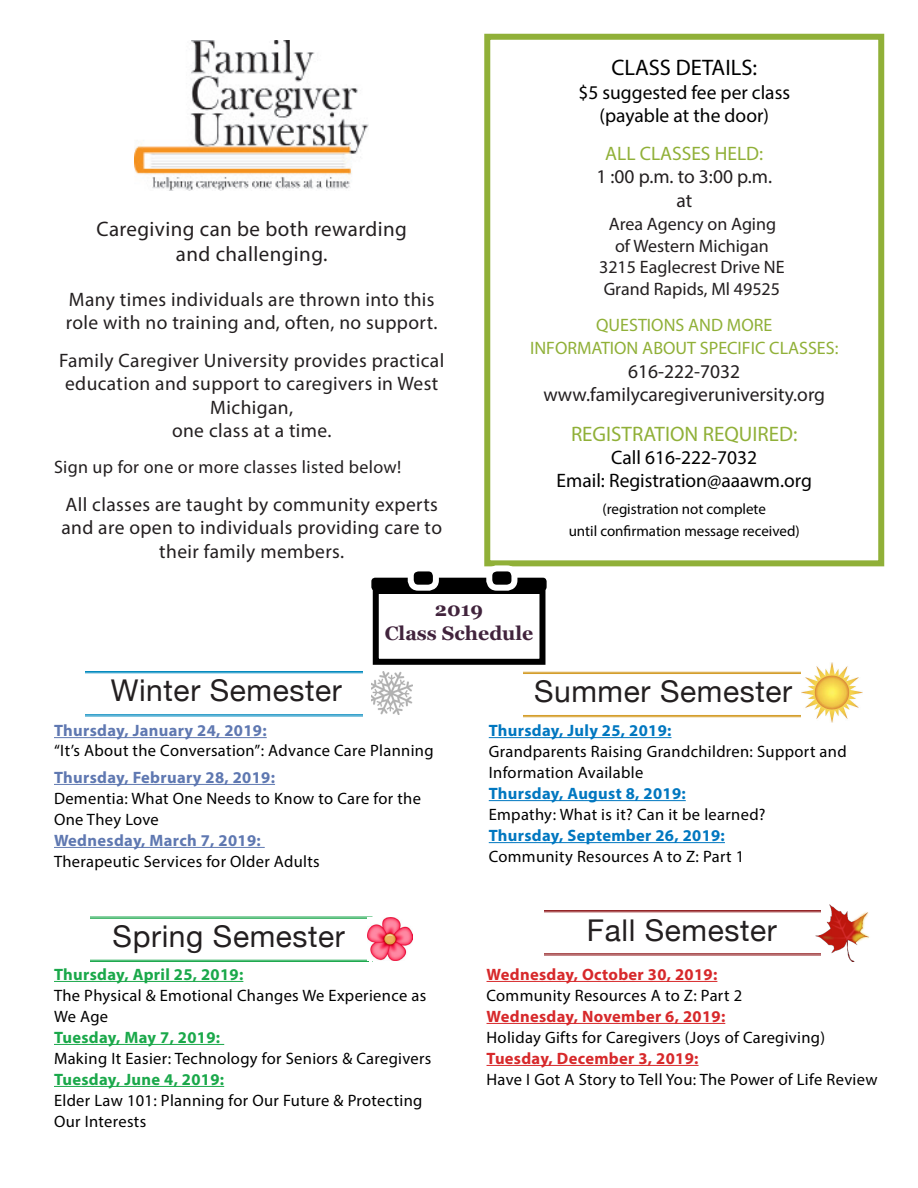
<style>
.page{position:relative;width:918px;height:1188px;background:#fff}
.page>*{position:absolute;margin:0;border:0;box-sizing:border-box;transform-origin:0 0}
.t1{font:30px "Helvetica Neue";letter-spacing:.02em;color:#231f20}
.t2{font:22.5px "Myriad Pro";color:#000}
.t3{font:21px "Myriad Pro";letter-spacing:.02em;color:#231f20}
.t4{font:21px "Myriad Pro";color:#90b038}
.t5{font:19.5px/23.4px "Myriad Pro";letter-spacing:.02em;color:#231f20;text-align:center}
.t6{font:19.5px/23.4px "Myriad Pro";color:#000;text-align:center}
.t7{font:19.5px "Myriad Pro";color:#231f20}
.t8{font:700 19.5px "Georgia";color:#41233c}
.t9{font:19.5px "Myriad Pro";color:#90b038}
.t10{font:18px/21.6px "Myriad Pro";color:#231f20}
.t11{font:18px "Myriad Pro";color:#90b038}
.t12{font:18px "Myriad Pro";letter-spacing:.02em;color:#231f20}
.t13{font:16.5px/21px "Myriad Pro";letter-spacing:.02em;color:#000}
.t14{font:700 16.5px "Myriad Pro";letter-spacing:.02em;color:#d7292b}
.t15{font:700 16.5px "Myriad Pro";letter-spacing:.02em;color:#5f78b1}
.t16{font:700 16.5px "Myriad Pro";letter-spacing:.02em;color:#0077c0}
.t17{font:700 16.5px "Myriad Pro";letter-spacing:.02em;color:#1aa84a}
.t18{font:15px/21.6px "Myriad Pro";color:#000;text-align:center}
</style>
<div class="page">
<img style="left:135px;top:40px;width:234px;height:151px">
<div style="left:484px;top:34px;width:400px;height:532px;border:6px solid #90b038"></div>
<div style="left:373px;top:588px;width:172px;height:77px;border:6px solid #000"></div>
<div style="left:372px;top:578px;width:174px;height:12px;background:#000;border-radius:3px"></div>
<div style="left:371px;top:578px;width:176px;height:13px;border:2px solid #000;border-radius:3px"></div>
<div style="left:489px;top:568px;width:25px;height:20px;background:#000;border-radius:8px"></div>
<div style="left:486px;top:565px;width:31px;height:26px;border:6px solid #fff;border-radius:8px"></div>
<div style="left:411px;top:568px;width:25px;height:20px;background:#000;border-radius:8px"></div>
<div style="left:408px;top:565px;width:31px;height:26px;border:6px solid #fff;border-radius:8px"></div>
<hr style="left:54px;top:737px;width:213px;height:1px;background:#5f78b1">
<hr style="left:54px;top:784px;width:221px;height:1px;background:#5f78b1">
<hr style="left:54px;top:847px;width:211px;height:1px;background:#5f78b1">
<hr style="left:489px;top:737px;width:182px;height:1px;background:#0077c0">
<hr style="left:489px;top:800px;width:197px;height:1px;background:#0077c0">
<hr style="left:489px;top:842px;width:236px;height:1px;background:#0077c0">
<hr style="left:54px;top:981px;width:189px;height:1px;background:#1aa84a">
<hr style="left:54px;top:1044px;width:170px;height:1px;background:#1aa84a">
<hr style="left:54px;top:1086px;width:170px;height:1px;background:#1aa84a">
<hr style="left:487px;top:981px;width:230px;height:1px;background:#d7292b">
<hr style="left:487px;top:1023px;width:238px;height:1px;background:#d7292b">
<hr style="left:487px;top:1065px;width:212px;height:1px;background:#d7292b">
<svg style="left:85px;top:671px;width:278px;height:45px"></svg>
<div style="left:84px;top:673px;width:284px;height:42px;border:1px solid #0089be"></div>
<img style="left:371px;top:671px;width:42px;height:43px">
<hr style="left:82px;top:671px;width:3px;height:47px;background:#fff">
<div style="left:363px;top:671px;width:8px;height:48px;background:#fff"></div>
<svg style="left:544px;top:910px;width:270px;height:45px"></svg>
<img style="left:814px;top:905px;width:56px;height:57px">
<svg style="left:523px;top:672px;width:278px;height:45px"></svg>
<div style="left:521px;top:673px;width:284px;height:43px;border:1px solid #d49d28"></div>
<div style="left:512px;top:671px;width:11px;height:48px;background:#fff"></div>
<img style="left:801px;top:662px;width:61px;height:61px">
<svg style="left:90px;top:917px;width:279px;height:45px"></svg>
<div style="left:87px;top:918px;width:284px;height:42px;border:1px solid #18a74a"></div>
<div style="left:81px;top:916px;width:9px;height:47px;background:#fff"></div>
<img style="left:367px;top:918px;width:45px;height:43px">
<p class="t3" style="left:97px;top:216px;width:312px">Caregiving can be both rewarding</p>
<p class="t3" style="left:176px;top:241px;width:153px">and challenging.</p>
<p class="t5" style="left:66px;top:287px;width:373px;text-align:left">Many times individuals are thrown into this role with no training and, often, no support.</p>
<p class="t5" style="left:59px;top:348px;width:387px">Family Caregiver University provides practical education and support to caregivers in West<br>Michigan,</p>
<p class="t5" style="left:172px;top:419px;width:161px">one class at a time.</p>
<p class="t12" style="left:54px;top:456px;width:349px">Sign up for one or more classes listed below!</p>
<p class="t5" style="left:61px;top:492px;width:382px">All classes are taught by community experts and are open to individuals providing care to their family members.</p>
<p class="t2" style="left:611px;top:54px;width:147px">CLASS DETAILS:</p>
<p class="t6" style="left:578px;top:80px;width:213px">$5 suggested fee per class (payable at the door)</p>
<p class="t9" style="left:605px;top:141px;width:160px">ALL CLASSES HELD:</p>
<p class="t5" style="left:596px;top:165px;width:177px">1 :00 p.m. to 3:00 p.m.</p>
<p class="t5" style="left:676px;top:188px;width:17px">at</p>
<p class="t10" style="left:609px;top:213px;width:169px">Area Agency on Aging</p>
<p class="t10" style="left:615px;top:234px;width:155px">of Western Michigan</p>
<p class="t10" style="left:599px;top:256px;width:187px">3215 Eaglecrest Drive NE<br>Grand Rapids, Ml 49525</p>
<p class="t11" style="left:596px;top:314px;width:178px">QUESTIONS AND MORE</p>
<p class="t11" style="left:530px;top:337px;width:310px">INFORMATION ABOUT SPECIFIC CLASSES:</p>
<p class="t7" style="left:628px;top:359px;width:114px">616-222-7032</p>
<p class="t7" style="left:543px;top:382px;width:283px">www.familycaregiveruniversity.org</p>
<p class="t4" style="left:571px;top:421px;width:228px">REGISTRATION REQUIRED:</p>
<p class="t6" style="left:611px;top:445px;width:147px">Call 616-222-7032</p>
<p class="t6" style="left:557px;top:469px;width:257px">Email: Registration@aaawm.org</p>
<p class="t18" style="left:569px;top:498px;width:233px">(registration not complete<br>until confirmation message received)</p>
<p class="t1" style="left:111px;top:669px;width:233px">Winter Semester</p>
<p class="t8" style="left:435px;top:595px;width:50px">2019</p>
<p class="t8" style="left:385px;top:618px;width:150px">Class Schedule</p>
<p class="t1" style="left:534px;top:670px;width:259px">Summer Semester</p>
<p class="t15" style="left:54px;top:720px;width:214px">Thursday, January 24, 2019:</p>
<p class="t13" style="left:54px;top:739px;width:381px">“It’s About the Conversation”: Advance Care Planning</p>
<p class="t15" style="left:54px;top:766px;width:223px">Thursday, February 28, 2019:</p>
<p class="t13" style="left:54px;top:787px;width:368px">Dementia: What One Needs to Know to Care for the<br>One They Love</p>
<p class="t15" style="left:54px;top:829px;width:208px">Wednesday, March 7, 2019:</p>
<p class="t13" style="left:54px;top:850px;width:267px">Therapeutic Services for Older Adults</p>
<p class="t1" style="left:113px;top:915px;width:234px">Spring Semester</p>
<p class="t17" style="left:54px;top:963px;width:191px">Thursday, April 25, 2019:</p>
<p class="t13" style="left:54px;top:984px;width:374px">The Physical &amp; Emotional Changes We Experience as<br>We Age</p>
<p class="t17" style="left:54px;top:1026px;width:168px">Tuesday, May 7, 2019:</p>
<p class="t13" style="left:54px;top:1047px;width:379px">Making It Easier: Technology for Seniors &amp; Caregivers</p>
<p class="t17" style="left:54px;top:1068px;width:172px">Tuesday, June 4, 2019:</p>
<p class="t13" style="left:54px;top:1089px;width:370px">Elder Law 101: Planning for Our Future &amp; Protecting<br>Our Interests</p>
<p class="t16" style="left:489px;top:720px;width:184px">Thursday, July 25, 2019:</p>
<p class="t13" style="left:489px;top:741px;width:359px">Grandparents Raising Grandchildren: Support and<br>Information Available</p>
<p class="t16" style="left:489px;top:783px;width:199px">Thursday, August 8, 2019:</p>
<p class="t13" style="left:489px;top:804px;width:278px">Empathy: What is it? Can it be learned?</p>
<p class="t16" style="left:489px;top:825px;width:238px">Thursday, September 26, 2019:</p>
<p class="t13" style="left:489px;top:846px;width:257px">Community Resources A to Z: Part 1</p>
<p class="t1" style="left:587px;top:908px;width:191px">Fall Semester</p>
<p class="t14" style="left:487px;top:963px;width:232px">Wednesday, October 30, 2019:</p>
<p class="t13" style="left:487px;top:984px;width:257px">Community Resources A to Z: Part 2</p>
<p class="t14" style="left:487px;top:1005px;width:240px">Wednesday, November 6, 2019:</p>
<p class="t13" style="left:487px;top:1026px;width:340px">Holiday Gifts for Caregivers (Joys of Caregiving)</p>
<p class="t14" style="left:487px;top:1047px;width:213px">Tuesday, December 3, 2019:</p>
<p class="t13" style="left:487px;top:1069px;width:393px">Have I Got A Story to Tell You: The Power of Life Review</p>
</div>
